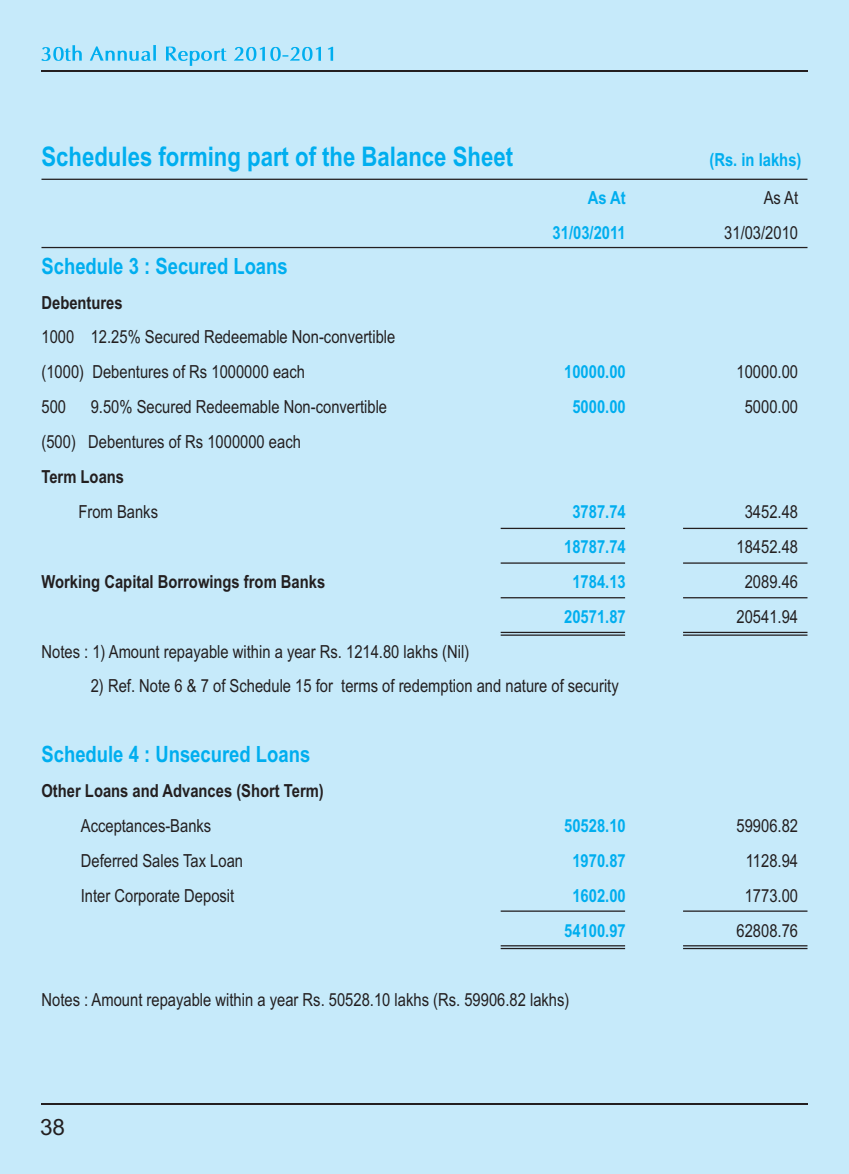
<style>
.page{position:relative;width:849px;height:1174px;background:#fff}
.page>*{position:absolute;margin:0;border:0;box-sizing:border-box;transform-origin:0 0}
.t1{font:700 27px "Arial Narrow";color:#00aeef}
.t2{font:700 22.5px "Arial Narrow";color:#00aeef}
.t3{font:22.5px "Arial";color:#231f20}
.t4{font:18px/34.9px "Arial Narrow";color:#231f20;text-align:center}
.t5{font:700 18px/34.9px "Arial Narrow";color:#00aeef;text-align:center}
.t6{font:700 18px "Arial Narrow";color:#231f20}
</style>
<div class="page">
<div style="left:0;top:0;width:848px;height:1174px;background:#c6eafa"></div>
<svg style="left:41px;top:45px;width:185px;height:21px"></svg>
<svg style="left:234px;top:47px;width:99px;height:14px"></svg>
<hr style="left:41px;top:179px;width:766px;height:1px;background:#231f20">
<hr style="left:41px;top:247px;width:766px;height:1px;background:#231f20">
<hr style="left:682px;top:528px;width:125px;height:1px;background:#231f20">
<hr style="left:682px;top:562px;width:125px;height:2px;background:#231f20">
<hr style="left:682px;top:597px;width:125px;height:1px;background:#231f20">
<hr style="left:682px;top:632px;width:125px;height:1px;background:#231f20">
<hr style="left:682px;top:634px;width:125px;height:2px;background:#231f20">
<hr style="left:682px;top:910px;width:125px;height:1px;background:#231f20">
<hr style="left:682px;top:945px;width:125px;height:1px;background:#231f20">
<hr style="left:682px;top:948px;width:125px;height:1px;background:#231f20">
<hr style="left:41px;top:70px;width:766px;height:1px;background:#231f20">
<hr style="left:41px;top:1103px;width:766px;height:2px;background:#231f20">
<hr style="left:500px;top:528px;width:125px;height:1px;background:#231f20">
<hr style="left:500px;top:562px;width:125px;height:2px;background:#231f20">
<hr style="left:500px;top:597px;width:125px;height:1px;background:#231f20">
<hr style="left:500px;top:632px;width:125px;height:1px;background:#231f20">
<hr style="left:500px;top:634px;width:125px;height:2px;background:#231f20">
<hr style="left:500px;top:910px;width:125px;height:1px;background:#231f20">
<hr style="left:500px;top:945px;width:125px;height:1px;background:#231f20">
<hr style="left:500px;top:948px;width:125px;height:1px;background:#231f20">
<h1 class="t1" style="left:41px;top:146px;width:473px">Schedules forming part of the Balance Sheet</h1>
<p class="t2" style="left:41px;top:257px;width:248px">Schedule 3 : Secured Loans</p>
<p class="t5" style="left:552px;top:182px;width:75px;text-align:right">As At<br>31/03/2011</p>
<p class="t5" style="left:709px;top:143px;width:93px">(Rs. in lakhs)</p>
<p class="t4" style="left:724px;top:182px;width:75px;text-align:right">As At<br>31/03/2010</p>
<p class="t6" style="left:41px;top:296px;width:83px">Debentures</p>
<p class="t4" style="left:41px;top:321px;width:355px;text-align:left">1000 12.25% Secured Redeemable Non-convertible (1000) Debentures of Rs 1000000 each</p>
<p class="t4" style="left:736px;top:356px;width:63px">10000.00</p>
<p class="t5" style="left:564px;top:356px;width:63px">10000.00<br>5000.00</p>
<p class="t4" style="left:41px;top:391px;width:26px">500</p>
<p class="t4" style="left:91px;top:391px;width:298px">9.50% Secured Redeemable Non-convertible</p>
<p class="t4" style="left:744px;top:391px;width:55px">5000.00</p>
<p class="t4" style="left:41px;top:426px;width:261px">(500) Debentures of Rs 1000000 each</p>
<p class="t6" style="left:41px;top:470px;width:84px">Term Loans</p>
<p class="t4" style="left:78px;top:496px;width:81px">From Banks</p>
<p class="t4" style="left:736px;top:496px;width:63px">3452.48<br>18452.48</p>
<p class="t6" style="left:41px;top:575px;width:285px">Working Capital Borrowings from Banks</p>
<p class="t4" style="left:736px;top:566px;width:63px">2089.46<br>20541.94</p>
<p class="t4" style="left:41px;top:635px;width:429px">Notes : 1) Amount repayable within a year Rs. 1214.80 lakhs (Nil)</p>
<p class="t4" style="left:91px;top:670px;width:529px">2) Ref. Note 6 &amp; 7 of Schedule 15 for terms of redemption and nature of security</p>
<p class="t5" style="left:564px;top:496px;width:63px">3787.74<br>18787.74<br>1784.13<br>20571.87</p>
<p class="t2" style="left:41px;top:745px;width:270px">Schedule 4 : Unsecured Loans</p>
<p class="t6" style="left:41px;top:784px;width:284px">Other Loans and Advances (Short Term)</p>
<p class="t4" style="left:81px;top:810px;width:132px">Acceptances-Banks</p>
<p class="t4" style="left:736px;top:810px;width:63px">59906.82</p>
<p class="t4" style="left:81px;top:845px;width:164px">Deferred Sales Tax Loan</p>
<p class="t4" style="left:745px;top:845px;width:54px">1128.94</p>
<p class="t4" style="left:81px;top:880px;width:155px">Inter Corporate Deposit</p>
<p class="t4" style="left:736px;top:880px;width:63px">1773.00<br>62808.76</p>
<p class="t5" style="left:564px;top:810px;width:63px">50528.10<br>1970.87<br>1602.00<br>54100.97</p>
<p class="t4" style="left:41px;top:984px;width:529px">Notes : Amount repayable within a year Rs. 50528.10 lakhs (Rs. 59906.82 lakhs)</p>
<p class="t3" style="left:40px;top:1119px;width:27px">38</p>
</div>
